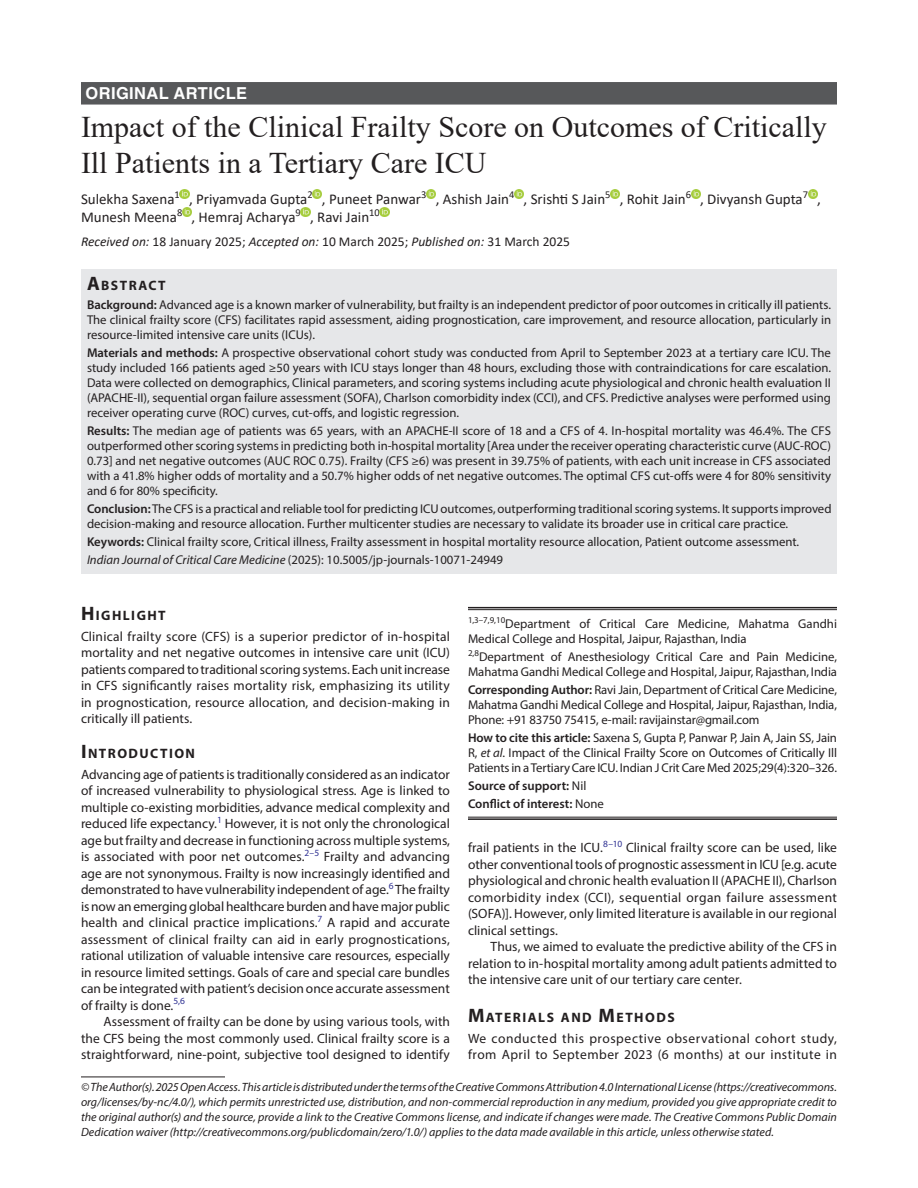
<style>
.page{position:relative;width:918px;height:1188px;background:#fff}
.page>*{position:absolute;margin:0;border:0;box-sizing:border-box;transform-origin:0 0}
.t1{font:30px/36px "Times New Roman";color:#231f20}
.ArticleType{font:700 16.5px "Helvetica LT Std";letter-spacing:.025em;color:#fff}
.AuthorName{font:15px/18px "Calibri";color:#231f20}
.Head-1{font:700 13.65px "Myriad Pro";letter-spacing:.105em;color:#231f20}
.AbstractTitle{font:700 13.65px "Myriad Pro";letter-spacing:.105em;color:#231f20}
.Para-NoIndent{font:13.5px/16.5px "Myriad Pro";letter-spacing:.015em;color:#231f20;text-align:justify}
.Para-Indent{font:13.5px/16.5px "Myriad Pro";color:#231f20;text-align:justify}
.Para-NoIndent-2{font:13.5px/16.5px "Myriad Pro";letter-spacing:.035em;color:#231f20}
.PAS_History{font:13.5px "Calibri";color:#231f20}
.Abstract-Para-first{font:12.75px/15px "Myriad Pro";color:#231f20;text-align:justify}
.How_to_Cite{font:12.75px/15px "Myriad Pro";letter-spacing:-.01em;color:#231f20;text-align:justify}
.Corresponding_Author{font:12.75px/15px "Myriad Pro";letter-spacing:-.01em;color:#231f20;text-align:justify}
.Keywords{font:12.75px "Myriad Pro";color:#231f20}
.Affiliation{font:12.75px/15px "Myriad Pro";color:#231f20}
.Affiliation-first{font:12.75px/15px "Myriad Pro";color:#231f20}
.JT_DOI{font:12.75px "Myriad Pro";color:#231f20}
.COI{font:600 12.75px "Myriad Pro";color:#231f20}
.Source{font:600 12.75px "Myriad Pro";color:#231f20}
.FootNote{font:italic 12px/15px "Myriad Pro";color:#231f20;text-align:justify}
.s1{font-style:italic}
.s2{font-size:19.5px}
.s3{font-weight:600}
.s4{font-weight:400}
</style>
<div class="page">
<div style="left:81px;top:82px;width:756px;height:23px;background:#57585a"></div>
<div style="left:81px;top:269px;width:756px;height:26px;background:#e6e7e9"></div>
<div style="left:81px;top:294px;width:756px;height:54px;background:#e6e7e9"></div>
<div style="left:81px;top:342px;width:756px;height:84px;background:#e6e7e9"></div>
<div style="left:81px;top:420px;width:756px;height:84px;background:#e6e7e9"></div>
<div style="left:81px;top:498px;width:756px;height:39px;background:#e6e7e9"></div>
<div style="left:81px;top:531px;width:756px;height:24px;background:#e6e7e9"></div>
<div style="left:81px;top:549px;width:756px;height:24px;background:#e6e7e9"></div>
<svg style="left:180px;top:189px;width:9px;height:9px"></svg>
<svg style="left:313px;top:189px;width:9px;height:9px"></svg>
<svg style="left:427px;top:189px;width:9px;height:9px"></svg>
<svg style="left:514px;top:189px;width:10px;height:9px"></svg>
<svg style="left:611px;top:189px;width:9px;height:9px"></svg>
<svg style="left:691px;top:189px;width:9px;height:9px"></svg>
<svg style="left:808px;top:189px;width:9px;height:9px"></svg>
<svg style="left:182px;top:207px;width:10px;height:9px"></svg>
<svg style="left:301px;top:207px;width:9px;height:9px"></svg>
<svg style="left:380px;top:207px;width:9px;height:9px"></svg>
<hr style="left:81px;top:1077px;width:144px;height:1px;background:#231f20">
<hr style="left:468px;top:607px;width:369px;height:1px;background:#231f20">
<hr style="left:468px;top:609px;width:369px;height:1px;background:#231f20">
<hr style="left:468px;top:817px;width:369px;height:1px;background:#231f20">
<hr style="left:468px;top:818px;width:369px;height:2px;background:#231f20">
<p class="ArticleType" style="left:86px;top:83px;width:163px">ORIGINAL ARTICLE</p>
<p class="t1" style="left:81px;top:108px;width:747px">Impact of the Clinical Frailty Score on Outcomes of Critically<br>Ill Patients in a Tertiary Care ICU</p>
<p class="AuthorName" style="left:81px;top:190px;width:742px">Sulekha Saxena<sup>1</sup> , Priyamvada Gupta<sup>2</sup> , Puneet Panwar<sup>3</sup> , Ashish Jain<sup>4</sup> , Srishti S Jain<sup>5</sup> , Rohit Jain<sup>6</sup> , Divyansh Gupta<sup>7</sup> ,<br>Munesh Meena<sup>8</sup> , Hemraj Acharya<sup>9</sup> , Ravi Jain<sup>10</sup></p>
<p class="PAS_History" style="left:81px;top:232px;width:491px"><span class="s1">Received on:</span> 18 January 2025; <span class="s1">Accepted on:</span> 10 March 2025; <span class="s1">Published on:</span> 31 March 2025</p>
<p class="AbstractTitle" style="left:87px;top:276px;width:80px"><span class="s2">A</span>BSTRACT</p>
<p class="Abstract-Para-first" style="left:87px;top:297px;width:746px"><span class="s3">Background:</span> Advanced age is a known marker of vulnerability, but frailty is an independent predictor of poor outcomes in critically ill patients.<br>The clinical frailty score (CFS) facilitates rapid assessment, aiding prognostication, care improvement, and resource allocation, particularly in resource-limited intensive care units (ICUs).</p>
<p class="Abstract-Para-first" style="left:87px;top:345px;width:746px"><span class="s3">Materials and methods:</span> A prospective observational cohort study was conducted from April to September 2023 at a tertiary care ICU. The study included 166 patients aged ≥50 years with ICU stays longer than 48 hours, excluding those with contraindications for care escalation.<br>Data were collected on demographics, Clinical parameters, and scoring systems including acute physiological and chronic health evaluation II (APACHE-II), sequential organ failure assessment (SOFA), Charlson comorbidity index (CCI), and CFS. Predictive analyses were performed using receiver operating curve (ROC) curves, cut-offs, and logistic regression.</p>
<p class="Abstract-Para-first" style="left:87px;top:423px;width:746px"><span class="s3">Results:</span> The median age of patients was 65 years, with an APACHE-II score of 18 and a CFS of 4. In-hospital mortality was 46.4%. The CFS outperformed other scoring systems in predicting both in-hospital mortality [Area under the receiver operating characteristic curve (AUC-ROC)<br>0.73] and net negative outcomes (AUC ROC 0.75). Frailty (CFS ≥6) was present in 39.75% of patients, with each unit increase in CFS associated with a 41.8% higher odds of mortality and a 50.7% higher odds of net negative outcomes. The optimal CFS cut-offs were 4 for 80% sensitivity and 6 for 80% specificity.</p>
<p class="Abstract-Para-first" style="left:87px;top:501px;width:746px"><span class="s3">Conclusion:</span> The CFS is a practical and reliable tool for predicting ICU outcomes, outperforming traditional scoring systems. It supports improved decision-making and resource allocation. Further multicenter studies are necessary to validate its broader use in critical care practice.</p>
<p class="Keywords" style="left:87px;top:534px;width:714px"><span class="s3">Keywords:</span> Clinical frailty score, Critical illness, Frailty assessment in hospital mortality resource allocation, Patient outcome assessment.</p>
<p class="JT_DOI" style="left:87px;top:552px;width:418px"><span class="s1">Indian Journal of Critical Care Medicine</span> (2025): 10.5005/jp-journals-10071-24949</p>
<p class="Head-1" style="left:81px;top:606px;width:86px"><span class="s2">H</span>IGHLIGHT</p>
<p class="Para-NoIndent" style="left:81px;top:628px;width:371px">Clinical frailty score (CFS) is a superior predictor of in-hospital mortality and net negative outcomes in intensive care unit (ICU) patients compared to traditional scoring systems. Each unit increase in CFS significantly raises mortality risk, emphasizing its utility in prognostication, resource allocation, and decision-making in critically ill patients.</p>
<p class="Head-1" style="left:81px;top:744px;width:116px"><span class="s2">I</span> NTRODUCTION</p>
<p class="Para-NoIndent" style="left:81px;top:766px;width:371px">Advancing age of patients is traditionally considered as an indicator of increased vulnerability to physiological stress. Age is linked to multiple co-existing morbidities, advance medical complexity and reduced life expectancy.<sup>1</sup> However, it is not only the chronological age but frailty and decrease in functioning across multiple systems, is associated with poor net outcomes.<sup>2–5</sup> Frailty and advancing age are not synonymous. Frailty is now increasingly identified and demonstrated to have vulnerability independent of age.<sup>6</sup> The frailty is now an emerging global healthcare burden and have major public health and clinical practice implications.<sup>7</sup> A rapid and accurate assessment of clinical frailty can aid in early prognostications, rational utilization of valuable intensive care resources, especially in resource limited settings. Goals of care and special care bundles can be integrated with patient’s decision once accurate assessment of frailty is done.<sup>5,6</sup></p>
<p class="Para-Indent" style="left:81px;top:1013px;width:371px;text-indent:22px">Assessment of frailty can be done by using various tools, with the CFS being the most commonly used. Clinical frailty score is a straightforward, nine-point, subjective tool designed to identify</p>
<p class="Affiliation-first" style="left:468px;top:616px;width:371px"><sup>1,3–7,9,10</sup>Department of Critical Care Medicine, Mahatma Gandhi<br>Medical College and Hospital, Jaipur, Rajasthan, India</p>
<p class="Affiliation" style="left:468px;top:649px;width:371px"><sup>2,8</sup>Department of Anesthesiology Critical Care and Pain Medicine,<br>Mahatma Gandhi Medical College and Hospital, Jaipur, Rajasthan, India</p>
<p class="Corresponding_Author" style="left:468px;top:682px;width:370px"><span class="s3">Corresponding Author:</span> Ravi Jain, Department of Critical Care Medicine, Mahatma Gandhi Medical College and Hospital, Jaipur, Rajasthan, India, Phone: +91 83750 75415, e-mail: ravijainstar@gmail.com</p>
<p class="How_to_Cite" style="left:468px;top:730px;width:371px"><span class="s3">How to cite this article:</span> Saxena S, Gupta P, Panwar P, Jain A, Jain SS, Jain R, <span class="s1">et al</span>. Impact of the Clinical Frailty Score on Outcomes of Critically Ill Patients in a Tertiary Care ICU. Indian J Crit Care Med 2025;29(4):320–326.</p>
<p class="Source" style="left:468px;top:778px;width:120px">Source of support: <span class="s4">Nil</span></p>
<p class="COI" style="left:468px;top:796px;width:137px">Conflict of interest: <span class="s4">None</span></p>
<p class="Para-Indent" style="left:468px;top:839px;width:371px">frail patients in the ICU.<sup>8–10</sup> Clinical frailty score can be used, like other conventional tools of prognostic assessment in ICU [e.g. acute physiological and chronic health evaluation II (APACHE II), Charlson comorbidity index (CCI), sequential organ failure assessment (SOFA)]. However, only limited literature is available in our regional clinical settings.</p>
<p class="Para-Indent" style="left:468px;top:938px;width:371px;text-indent:22px">Thus, we aimed to evaluate the predictive ability of the CFS in relation to in-hospital mortality among adult patients admitted to the intensive care unit of our tertiary care center.</p>
<p class="Head-1" style="left:468px;top:1008px;width:208px"><span class="s2">M</span>ATERIALS AND <span class="s2">M</span>ETHODS</p>
<p class="Para-NoIndent-2" style="left:468px;top:1030px;width:371px">We conducted this prospective observational cohort study, from April to September 2023 (6 months) at our institute in</p>
<p class="FootNote" style="left:81px;top:1079px;width:758px">© The Author(s). 2025 Open Access. This article is distributed under the terms of the Creative Commons Attribution 4.0 International License (https://creativecommons. org/licenses/by-nc/4.0/), which permits unrestricted use, distribution, and non-commercial reproduction in any medium, provided you give appropriate credit to the original author(s) and the source, provide a link to the Creative Commons license, and indicate if changes were made. The Creative Commons Public Domain Dedication waiver (http://creativecommons.org/publicdomain/zero/1.0/) applies to the data made available in this article, unless otherwise stated.</p>
</div>
